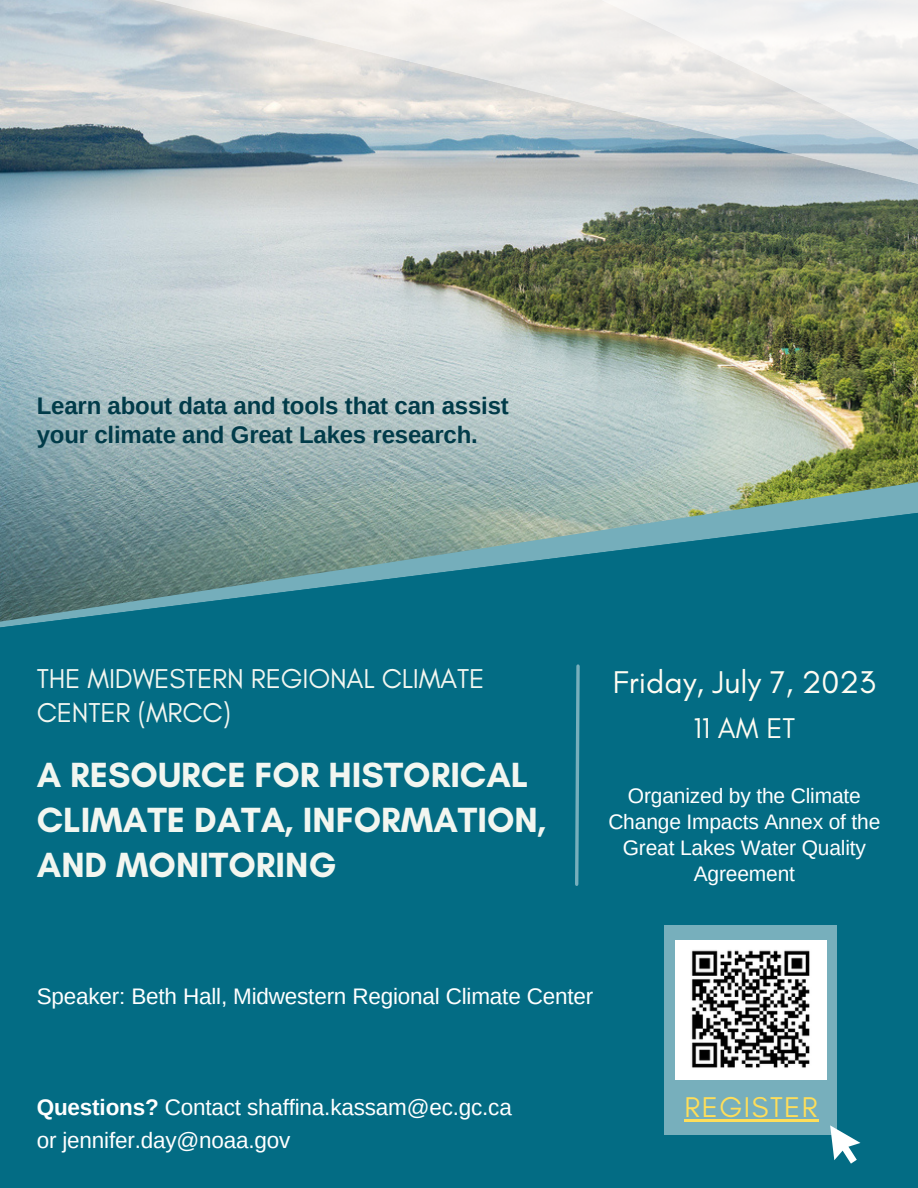
<style>
.page{position:relative;width:918px;height:1188px;background:#036c84}
.page>*{position:absolute;margin:0;border:0;box-sizing:border-box;transform-origin:0 0}
.t1{font:700 35.7px/45px "Glacial Indifference";color:#f2f6f0}
.t2{font:32.1px "Glacial Indifference";color:#fffcf2}
.t3{font:29.1px "Glacial Indifference";letter-spacing:.05em;color:#ffde59}
.t4{font:29.1px "Glacial Indifference";color:#fffcf2}
.t5{font:27.75px/33.8px "Glacial Indifference";letter-spacing:-.01em;color:#f2f6f0}
.t6{font:700 24px/29.2px "Arimo";letter-spacing:-.01em;color:#013b49}
.t7{font:22.5px/32.7px "Arimo";letter-spacing:-.01em;color:#fff}
.t8{font:21px/25.8px "Arimo";letter-spacing:-.01em;color:#fff;text-align:center}
.s1{font-weight:700}
</style>
<div class="page">
<img style="left:0;top:200px;width:918px;height:422px">
<svg style="left:0;top:0;width:112px;height:200px;background:#9eaeb6"></svg>
<svg style="left:575px;top:664px;width:5px;height:222px"></svg>
<svg style="left:112px;top:0;width:806px;height:214px;background:#cad0d2"></svg>
<div style="left:665px;top:926px;width:172px;height:209px;background:#77afbc"></div>
<img style="left:676px;top:941px;width:150px;height:138px">
<svg style="left:830px;top:1125px;width:30px;height:39px"></svg>
<hr style="left:685px;top:1119px;width:134px;height:2px;background:#ffde59">
<p class="t6" style="left:37px;top:391px;width:474px">Learn about data and tools that can assist your climate and Great Lakes research.</p>
<p class="t5" style="left:37px;top:662px;width:449px">THE MIDWESTERN REGIONAL CLIMATE<br>CENTER (MRCC)</p>
<p class="t2" style="left:613px;top:663px;width:265px">Friday, July 7, 2023</p>
<p class="t4" style="left:693px;top:710px;width:103px">11 AM ET</p>
<p class="t1" style="left:37px;top:752px;width:511px">A RESOURCE FOR HISTORICAL<br>CLIMATE DATA, INFORMATION,<br>AND MONITORING</p>
<p class="t8" style="left:608px;top:783px;width:274px">Organized by the Climate<br>Change Impacts Annex of the<br>Great Lakes Water Quality<br>Agreement</p>
<p class="t7" style="left:37px;top:980px;width:558px">Speaker: Beth Hall, Midwestern Regional Climate Center</p>
<p class="t7" style="left:37px;top:1091px;width:477px"><span class="s1">Questions?</span> Contact shaffina.kassam@ec.gc.ca or jennifer.day@noaa.gov</p>
<p class="t3" style="left:685px;top:1089px;width:135px">REGISTER</p>
</div>
